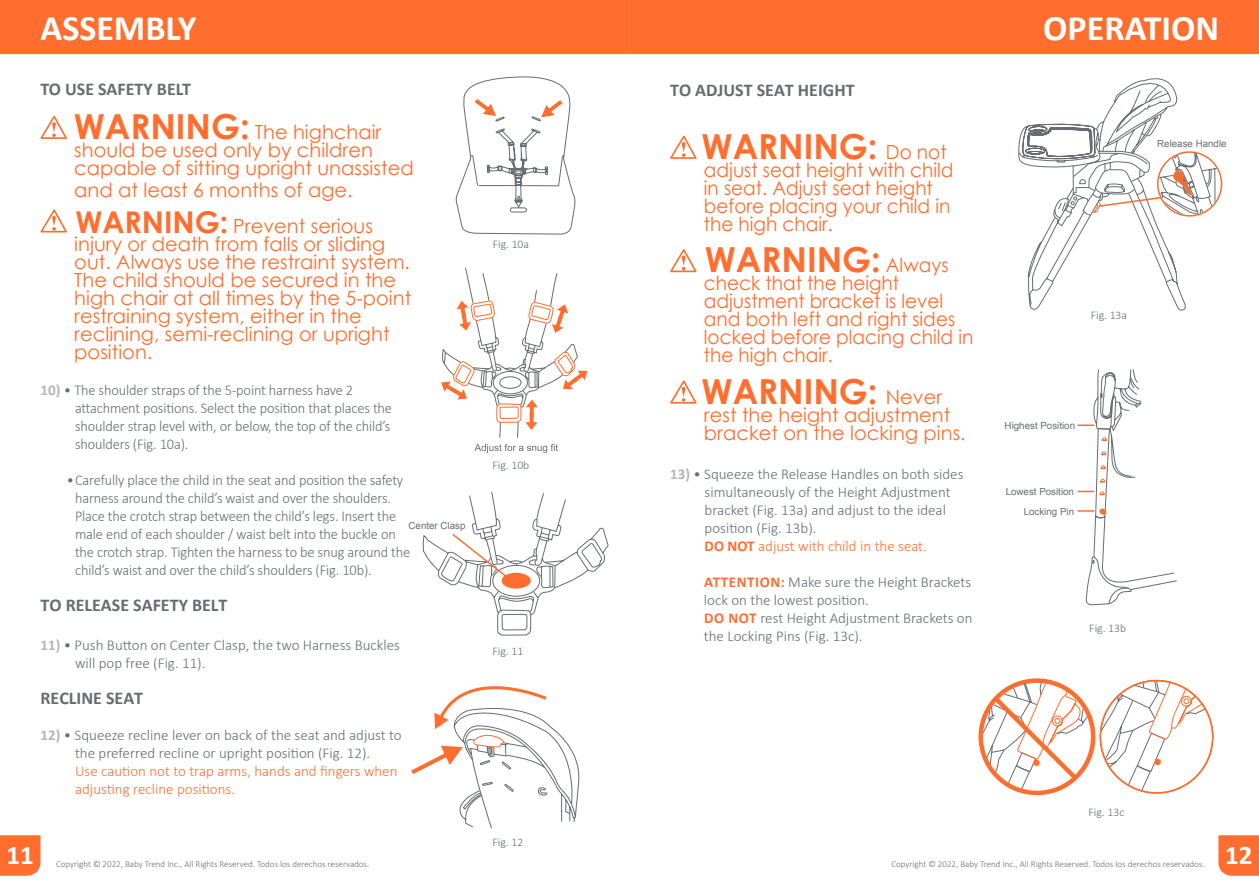
<style>
.page{position:relative;width:1259px;height:893px;background:#fff}
.page>*{position:absolute;margin:0;border:0;box-sizing:border-box;transform-origin:0 0}
.t1{font:700 36px "Calibri";color:#fff}
.t2{font:700 34.5px "Century Gothic";color:#ff6e2e}
.t3{font:700 27px "Calibri";color:#fff}
.t4{font:19.5px/18px "Century Gothic";color:#ff6e2e}
.t5{font:19.5px/18px "Century Gothic";color:#ff6e2e;scale:.95 1}
.t6{font:700 18px "Calibri";color:#676c72}
.t7{font:300 15px/18px "Calibri";letter-spacing:-.01em;color:#676c72}
.t8{font:300 15px/18px "Calibri";letter-spacing:-.01em;color:#676c72;scale:.96 1}
.t9{font:300 15px/18px "Calibri";color:#ff6e2e}
.t10{font:300 11.7px "Calibri";color:#676c72}
.t11{font:9.75px/19.5px "Arial";color:#676c72;text-align:right}
.t12{font:300 9px "Calibri";color:#676c72}
.s1{font-weight:700;font-size:34.5px}
.s2{font-weight:700;font-size:30px}
.s3{font-weight:700;color:#b3b5b8}
.s4{font-weight:400;font-size:19.5px}
.s5{font-weight:700;color:#ff6e2e}
.s6{color:#ff6e2e}
</style>
<div class="page">
<svg style="left:1218px;top:835px;width:41px;height:41px;background:#ff7437"></svg>
<div style="left:0;top:0;width:1259px;height:54px;background:#ff6e2e"></div>
<div style="left:0;top:835px;width:40px;height:41px;background:#ff6e2e"></div>
<svg style="left:40px;top:115px;width:27px;height:24px"></svg>
<svg style="left:40px;top:209px;width:27px;height:24px"></svg>
<svg style="left:411px;top:686px;width:169px;height:143px"></svg>
<svg style="left:455px;top:76px;width:121px;height:159px"></svg>
<svg style="left:441px;top:267px;width:146px;height:186px"></svg>
<svg style="left:422px;top:491px;width:187px;height:145px"></svg>
<svg style="left:670px;top:135px;width:27px;height:24px"></svg>
<svg style="left:670px;top:249px;width:27px;height:24px"></svg>
<svg style="left:670px;top:380px;width:27px;height:24px"></svg>
<svg style="left:978px;top:678px;width:234px;height:116px"></svg>
<svg style="left:1078px;top:369px;width:99px;height:237px"></svg>
<svg style="left:1018px;top:78px;width:203px;height:233px"></svg>
<h1 class="t1" style="left:40px;top:5px;width:157px">ASSEMBLY</h1>
<p class="t6" style="left:40px;top:77px;width:152px">TO USE SAFETY BELT</p>
<h3 class="t4" style="left:74px;top:123px;width:341px"><span class="s1">WARNING:</span> The highchair should be used only by children capable of sitting upright unassisted</h3>
<h3 class="t4" style="left:74px;top:171px;width:300px;line-height:36px">and at least 6 months of age.<br><span class="s2">WARNING:</span> Prevent serious</h3>
<h3 class="t4" style="left:74px;top:234px;width:338px">injury or death from falls or sliding out. Always use the restraint system.<br>The child should be secured in the high chair at all times by the 5-point restraining system, either in the reclining, semi-reclining or upright position.</h3>
<p class="t7" style="left:75px;top:380px;width:318px;text-indent:-34px"><span class="s3">10)</span> • The shoulder straps of the 5-point harness have 2 attachment positions. Select the position that places the shoulder strap level with, or below, the top of the child’s shoulders (Fig. 10a).</p>
<p class="t8" style="left:75px;top:470px;width:351px;text-indent:-8px">•Carefully place the child in the seat and position the safety harness around the child’s waist and over the shoulders.<br>Place the crotch strap between the child’s legs. Insert the male end of each shoulder / waist belt into the buckle on the crotch strap. Tighten the harness to be snug around the child’s waist and over the child’s shoulders (Fig. 10b).</p>
<p class="t6" style="left:40px;top:593px;width:188px">TO RELEASE SAFETY BELT</p>
<p class="t7" style="left:75px;top:635px;width:326px;text-indent:-34px"><span class="s3">11)</span> • Push Button on Center Clasp, the two Harness Buckles will pop free (Fig. 11).</p>
<p class="t6" style="left:40px;top:687px;width:104px">RECLINE SEAT</p>
<p class="t7" style="left:40px;top:725px;width:363px;text-align:center"><span class="s3">12)</span> • Squeeze recline lever on back of the seat and adjust to the preferred recline or upright position (Fig. 12).</p>
<p class="t9" style="left:75px;top:761px;width:324px">Use caution not to trap arms, hands and fingers when adjusting recline positions.</p>
<p class="t11" style="left:408px;top:516px;width:58px">Center Clasp</p>
<h3 class="t3" style="left:6px;top:838px;width:29px">11</h3>
<p class="t12" style="left:56px;top:858px;width:315px">Copyright © 2022, Baby Trend Inc., All Rights Reserved. Todos los derechos reservados.</p>
<p class="t10" style="left:493px;top:237px;width:38px">Fig. 10a</p>
<p class="t10" style="left:492px;top:458px;width:38px">Fig. 10b</p>
<p class="t10" style="left:492px;top:644px;width:32px">Fig. 11</p>
<p class="t10" style="left:492px;top:835px;width:32px">Fig. 12</p>
<p class="t6" style="left:670px;top:78px;width:186px">TO ADJUST SEAT HEIGHT</p>
<h2 class="t2" style="left:701px;top:120px;width:246px">WARNING: <span class="s4">Do not</span></h2>
<h3 class="t5" style="left:704px;top:160px;width:264px">adjust seat height with child in seat. Adjust seat height before placing your child in the high chair.</h3>
<h2 class="t2" style="left:705px;top:233px;width:245px">WARNING: <span class="s4">Always</span></h2>
<h3 class="t5" style="left:704px;top:274px;width:285px">check that the height adjustment bracket is level and both left and right sides locked before placing child in the high chair.</h3>
<h2 class="t2" style="left:701px;top:365px;width:242px">WARNING: <span class="s4">Never</span></h2>
<h3 class="t4" style="left:704px;top:405px;width:263px">rest the height adjustment bracket on the locking pins.</h3>
<p class="t7" style="left:704px;top:465px;width:260px;text-indent:-34px"><span class="s3">13)</span> • Squeeze the Release Handles on both sides simultaneously of the Height Adjustment bracket (Fig. 13a) and adjust to the ideal position (Fig. 13b).<br><span class="s5">DO NOT</span> <span class="s6">adjust with child in the seat.</span></p>
<p class="t7" style="left:704px;top:573px;width:270px"><span class="s5">ATTENTION:</span> Make sure the Height Brackets lock on the lowest position.<br><span class="s5">DO NOT</span> rest Height Adjustment Brackets on the Locking Pins (Fig. 13c).</p>
<h1 class="t1" style="left:1043px;top:5px;width:177px">OPERATION</h1>
<p class="t11" style="left:1157px;top:134px;width:71px">Release Handle</p>
<p class="t10" style="left:1090px;top:308px;width:38px">Fig. 13a</p>
<p class="t11" style="left:1004px;top:416px;width:72px">Highest Position</p>
<p class="t11" style="left:1005px;top:482px;width:70px">Lowest Position<br>Locking Pin</p>
<p class="t10" style="left:1089px;top:621px;width:38px">Fig. 13b</p>
<p class="t10" style="left:1088px;top:805px;width:37px">Fig. 13c</p>
<p class="t12" style="left:891px;top:858px;width:315px">Copyright © 2022, Baby Trend Inc., All Rights Reserved. Todos los derechos reservados.</p>
<h3 class="t3" style="left:1225px;top:838px;width:29px">12</h3>
</div>
